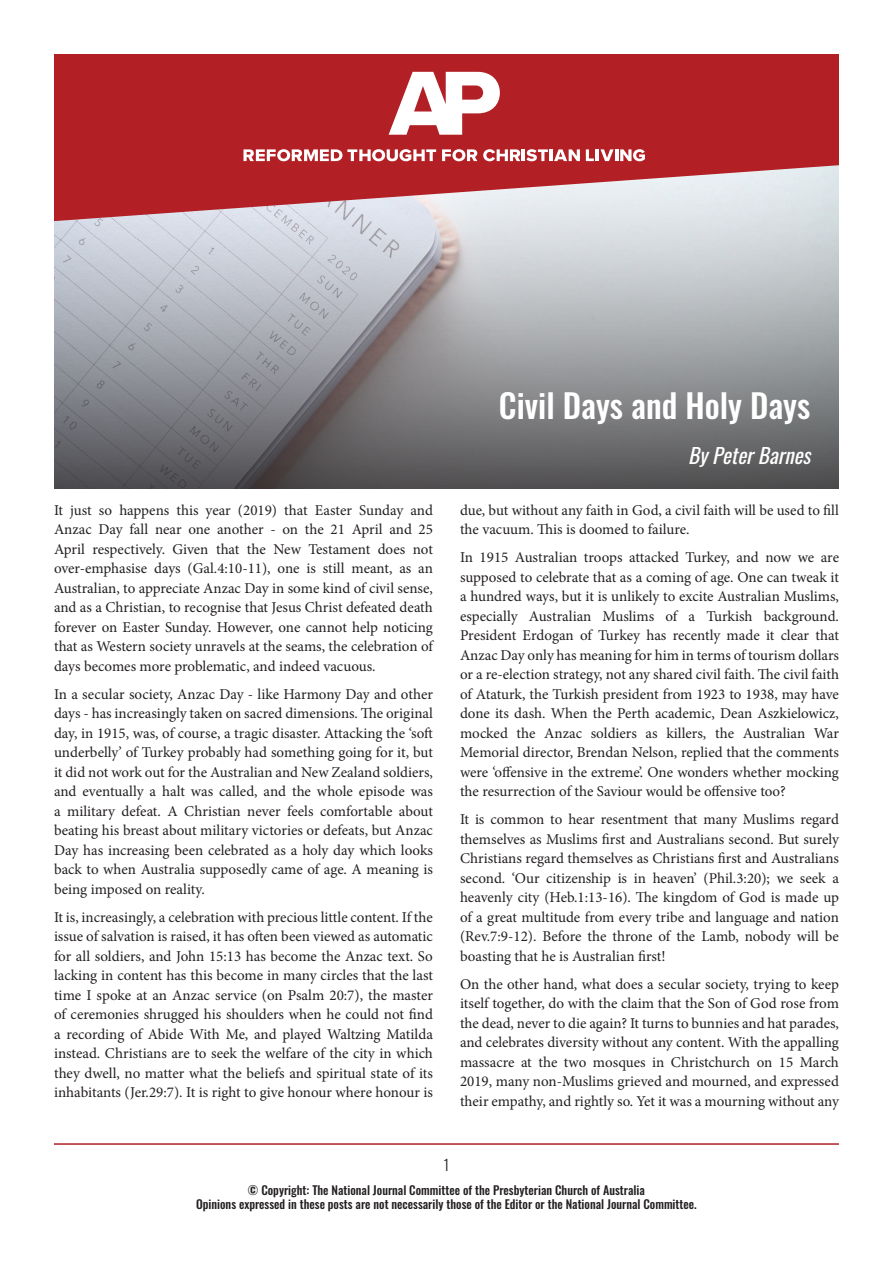
<style>
.page{position:relative;width:893px;height:1263px;background:#fff}
.page>*{position:absolute;margin:0;border:0;box-sizing:border-box;transform-origin:0 0}
.t1{font:500 33px "Oswald";color:#fff}
.t2{font:italic 21px "Oswald";color:#fff}
.t3{font:15px/19.5px "Minion Pro";letter-spacing:-.005em;color:#231f20;text-align:justify}
.t4{font:300 15px "Oswald";color:#231f20}
.t5{font:500 12px "Oswald";color:#231f20}
</style>
<div class="page">
<img style="left:54px;top:221px;width:785px;height:267px">
<svg style="left:54px;top:54px;width:785px;height:167px;background:#ba4348"></svg>
<svg style="left:389px;top:72px;width:111px;height:63px"></svg>
<svg style="left:243px;top:149px;width:193px;height:12px"></svg>
<svg style="left:442px;top:149px;width:35px;height:12px"></svg>
<svg style="left:483px;top:149px;width:97px;height:12px"></svg>
<svg style="left:586px;top:149px;width:59px;height:12px"></svg>
<hr style="left:54px;top:1143px;width:785px;height:2px;background:#b12023">
<p class="t3" style="left:54px;top:500px;width:381px">It just so happens this year (2019) that Easter Sunday and Anzac Day fall near one another - on the 21 April and 25<br>April respectively. Given that the New Testament does not over-emphasise days (Gal.4:10-11), one is still meant, as an Australian, to appreciate Anzac Day in some kind of civil sense, and as a Christian, to recognise that Jesus Christ defeated death forever on Easter Sunday. However, one cannot help noticing that as Western society unravels at the seams, the celebration of days becomes more problematic, and indeed vacuous.</p>
<p class="t3" style="left:54px;top:684px;width:381px">In a secular society, Anzac Day - like Harmony Day and other days - has increasingly taken on sacred dimensions. The original day, in 1915, was, of course, a tragic disaster. Attacking the ‘soft underbelly’ of Turkey probably had something going for it, but it did not work out for the Australian and New Zealand soldiers, and eventually a halt was called, and the whole episode was a military defeat. A Christian never feels comfortable about beating his breast about military victories or defeats, but Anzac Day has increasing been celebrated as a holy day which looks back to when Australia supposedly came of age. A meaning is being imposed on reality.</p>
<p class="t3" style="left:54px;top:907px;width:381px">It is, increasingly, a celebration with precious little content. If the issue of salvation is raised, it has often been viewed as automatic for all soldiers, and John 15:13 has become the Anzac text. So lacking in content has this become in many circles that the last time I spoke at an Anzac service (on Psalm 20:7), the master of ceremonies shrugged his shoulders when he could not find a recording of Abide With Me, and played Waltzing Matilda instead. Christians are to seek the welfare of the city in which they dwell, no matter what the beliefs and spiritual state of its inhabitants (Jer.29:7). It is right to give honour where honour is</p>
<p class="t1" style="left:499px;top:388px;width:313px">Civil Days and Holy Days</p>
<p class="t2" style="left:688px;top:436px;width:131px">ByPeterBarnes</p>
<p class="t3" style="left:460px;top:500px;width:380px">due, but without any faith in God, a civil faith will be used to fill the vacuum. This is doomed to failure.</p>
<p class="t3" style="left:460px;top:548px;width:381px">In 1915 Australian troops attacked Turkey, and now we are supposed to celebrate that as a coming of age. One can tweak it a hundred ways, but it is unlikely to excite Australian Muslims, especially Australian Muslims of a Turkish background.<br>President Erdogan of Turkey has recently made it clear that Anzac Day only has meaning for him in terms of tourism dollars or a re-election strategy, not any shared civil faith. The civil faith of Ataturk, the Turkish president from 1923 to 1938, may have done its dash. When the Perth academic, Dean Aszkielowicz, mocked the Anzac soldiers as killers, the Australian War Memorial director, Brendan Nelson, replied that the comments were ‘offensive in the extreme’. One wonders whether mocking the resurrection of the Saviour would be offensive too?</p>
<p class="t3" style="left:460px;top:810px;width:381px">It is common to hear resentment that many Muslims regard themselves as Muslims first and Australians second. But surely Christians regard themselves as Christians first and Australians second. ‘Our citizenship is in heaven’ (Phil.3:20); we seek a heavenly city (Heb.1:13-16). The kingdom of God is made up of a great multitude from every tribe and language and nation (Rev.7:9-12). Before the throne of the Lamb, nobody will be boasting that he is Australian first!</p>
<p class="t3" style="left:460px;top:974px;width:381px">On the other hand, what does a secular society, trying to keep itself together, do with the claim that the Son of God rose from the dead, never to die again? It turns to bunnies and hat parades, and celebrates diversity without any content. With the appalling massacre at the two mosques in Christchurch on 15 March 2019, many non-Muslims grieved and mourned, and expressed their empathy, and rightly so. Yet it was a mourning without any</p>
<p class="t4" style="left:444px;top:1152px;width:7px">1</p>
<p class="t5" style="left:248px;top:1183px;width:398px">© Copyright: The National Journal Committee of the Presbyterian Church of Australia</p>
<p class="t5" style="left:196px;top:1198px;width:502px">Opinions expressed in these posts are not necessarily those of the Editor or the National Journal Committee.</p>
</div>
